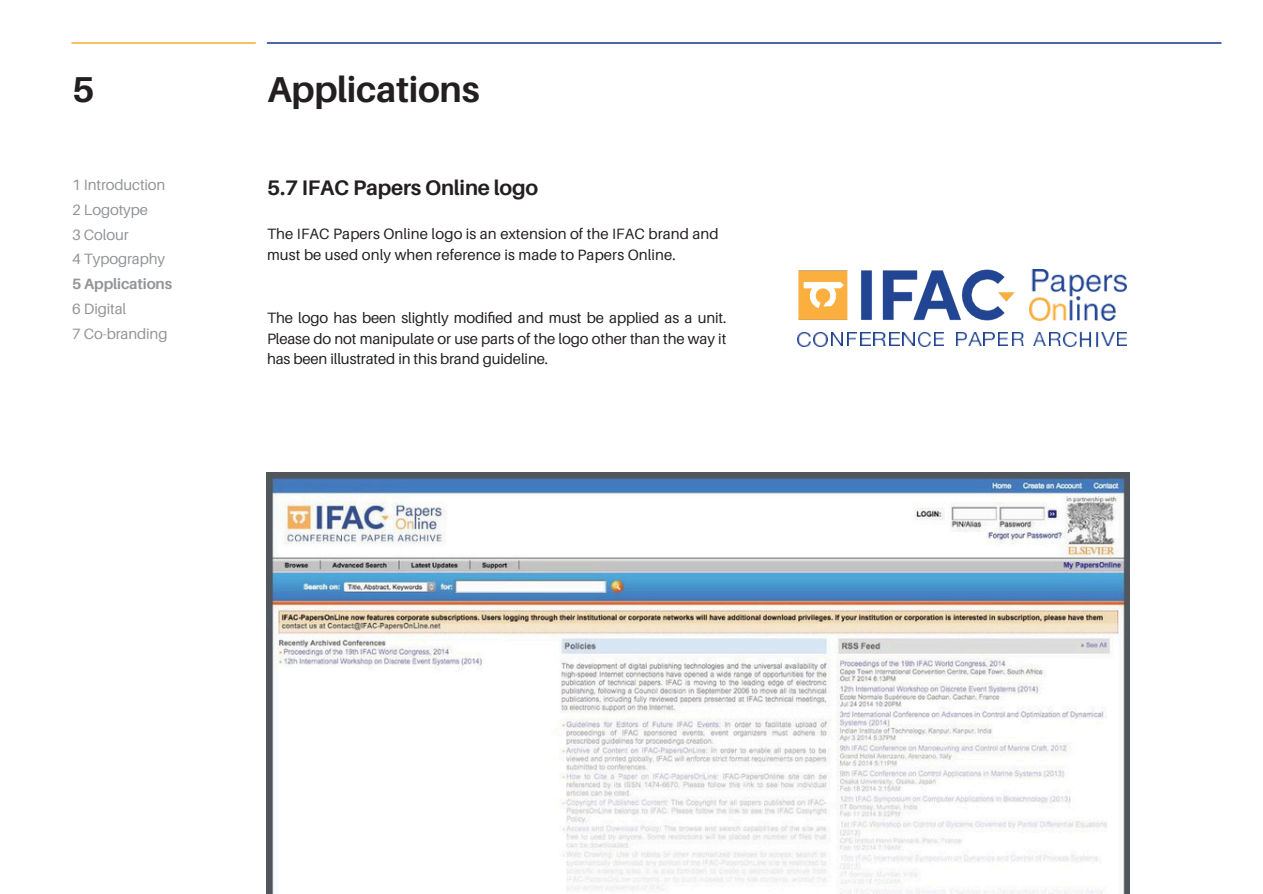
<style>
.page{position:relative;width:1263px;height:894px;background:#fff}
.page>*{position:absolute;margin:0;border:0;box-sizing:border-box;transform-origin:0 0}
.t1{font:700 36px "Aileron";letter-spacing:-.01em;color:#231f20}
.t2{font:700 21px "Aileron";letter-spacing:-.01em;color:#231f20}
.t3{font:15px/20.2px "Aileron";letter-spacing:.01em;color:#231f20}
.t4{font:15px "Aileron";letter-spacing:-.01em;color:#939598}
.t5{font:700 15px "Aileron";letter-spacing:-.01em;color:#939598}
</style>
<div class="page">
<img style="left:71px;top:42px;width:1151px;height:2px">
<img style="left:798px;top:332px;width:12px;height:15px">
<img style="left:814px;top:332px;width:13px;height:15px">
<img style="left:831px;top:332px;width:11px;height:14px">
<img style="left:847px;top:332px;width:9px;height:14px">
<img style="left:1076px;top:331px;width:26px;height:17px">
<img style="left:798px;top:269px;width:217px;height:52px">
<img style="left:860px;top:332px;width:10px;height:14px">
<img style="left:874px;top:332px;width:11px;height:14px">
<img style="left:889px;top:332px;width:10px;height:14px">
<img style="left:903px;top:332px;width:11px;height:14px">
<img style="left:918px;top:332px;width:12px;height:15px">
<img style="left:935px;top:332px;width:9px;height:14px">
<img style="left:956px;top:332px;width:25px;height:14px">
<img style="left:984px;top:332px;width:10px;height:14px">
<img style="left:998px;top:332px;width:9px;height:14px">
<img style="left:1012px;top:332px;width:11px;height:14px">
<img style="left:1033px;top:332px;width:13px;height:14px">
<img style="left:1049px;top:332px;width:11px;height:14px">
<img style="left:1064px;top:332px;width:12px;height:15px">
<img style="left:1102px;top:332px;width:12px;height:14px">
<img style="left:1117px;top:332px;width:9px;height:14px">
<img style="left:1029px;top:269px;width:97px;height:51px">
<img style="left:267px;top:472px;width:863px;height:421px">
<p class="t1" style="left:72px;top:67px;width:24px">5</p>
<p class="t1" style="left:267px;top:67px;width:214px">Applications</p>
<p class="t4" style="left:72px;top:175px;width:95px">1 Introduction</p>
<p class="t4" style="left:72px;top:200px;width:77px">2 Logotype</p>
<p class="t4" style="left:72px;top:225px;width:58px">3 Colour</p>
<p class="t4" style="left:72px;top:250px;width:94px">4 Typography</p>
<p class="t5" style="left:72px;top:274px;width:101px">5 Applications</p>
<p class="t4" style="left:72px;top:299px;width:56px">6 Digital</p>
<p class="t4" style="left:72px;top:324px;width:97px">7 Co-branding</p>
<p class="t2" style="left:267px;top:174px;width:273px">5.7 IFAC Papers Online logo</p>
<p class="t3" style="left:267px;top:224px;width:453px">The IFAC Papers Online logo is an extension of the IFAC brand and must be used only when reference is made to Papers Online.</p>
<p class="t3" style="left:267px;top:308px;width:461px;text-align:justify">The logo has been slightly modified and must be applied as a unit.<br>Please do not manipulate or use parts of the logo other than the way it has been illustrated in this brand guideline.</p>
</div>
